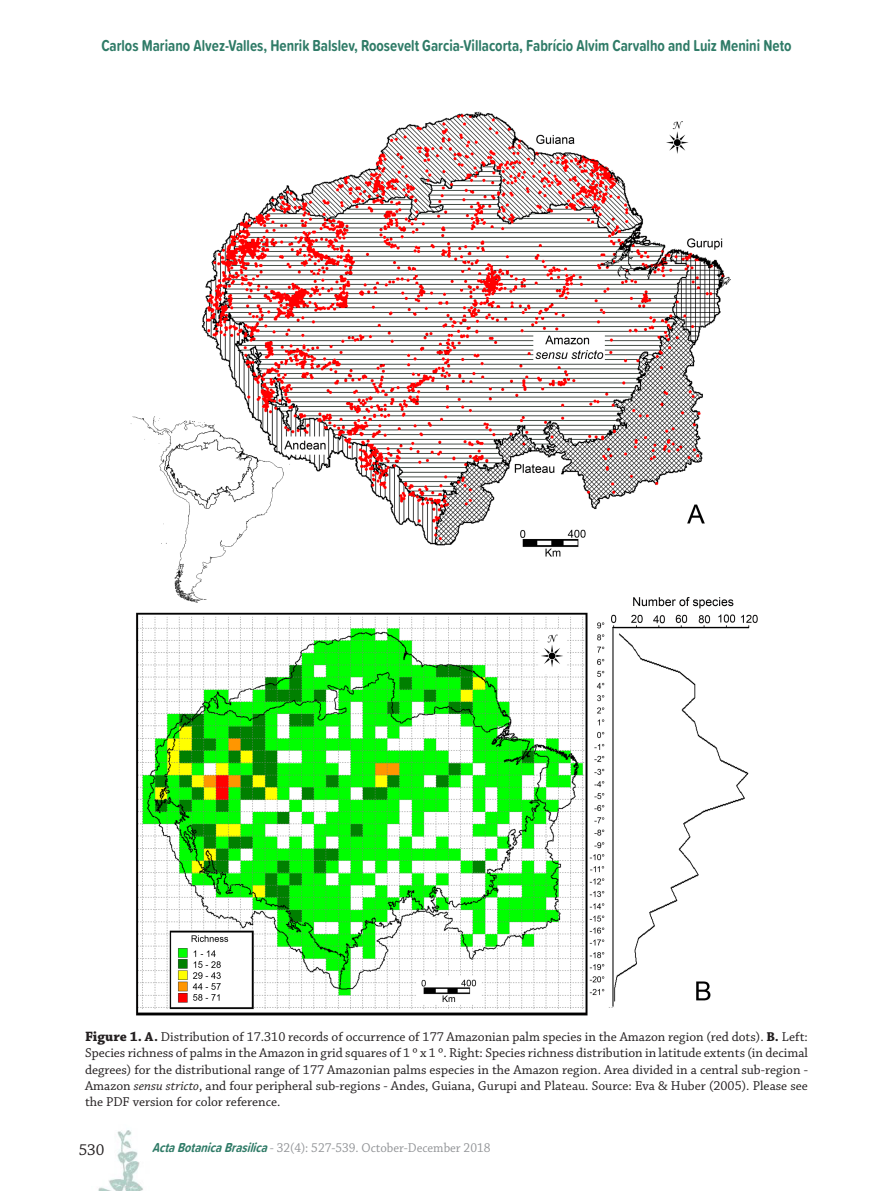
<style>
.page{position:relative;width:893px;height:1191px;background:#fff}
.page>*{position:absolute;margin:0;border:0;box-sizing:border-box;transform-origin:0 0}
.t1{font:700 16.5px "Proxima Soft Cond";color:#2f7b67;scale:.91 1}
.t2{font:16.5px "Chaparral Pro";color:#231f20}
.LEGENDA_-_Tabela_e_F{font:13.5px/16.2px "Chaparral Pro";color:#231f20;text-align:justify}
.t3{font:13.5px "Chaparral Pro";color:#939598;scale:.95 1}
.s1{font-weight:700;font-size:14.25px}
.s2{font-weight:700}
.s3{font-style:italic}
.s4{font-family:"Proxima Soft Cond";font-weight:700;font-style:italic;color:#2f7b67}
</style>
<div class="page">
<img style="left:98px;top:1130px;width:45px;height:61px">
<img style="left:130px;top:111px;width:628px;height:905px">
<p class="t1" style="left:101px;top:33px;width:760px">Carlos Mariano Alvez-Valles, Henrik Balslev, Roosevelt Garcia-Villacorta, Fabrício Alvim Carvalho and Luiz Menini Neto</p>
<p class="LEGENDA_-_Tabela_e_F" style="left:85px;top:1029px;width:724px"><span class="s1">Figure 1.</span> <span class="s2">A.</span> Distribution of 17.310 records of occurrence of 177 Amazonian palm species in the Amazon region (red dots). <span class="s2">B.</span> Left:<br>Species richness of palms in the Amazon in grid squares of 1 º x 1 º. Right: Species richness distribution in latitude extents (in decimal degrees) for the distributional range of 177 Amazonian palms especies in the Amazon region. Area divided in a central sub-region - Amazon <span class="s3">sensu stricto</span>, and four peripheral sub-regions - Andes, Guiana, Gurupi and Plateau. Source: Eva &amp; Huber (2005). Please see the PDF version for color reference.</p>
<p class="t2" style="left:79px;top:1141px;width:27px">530</p>
<p class="t3" style="left:152px;top:1140px;width:358px"><span class="s4">ActaBotanicaBrasilica</span>- 32(4): 527-539. October-December 2018</p>
</div>
